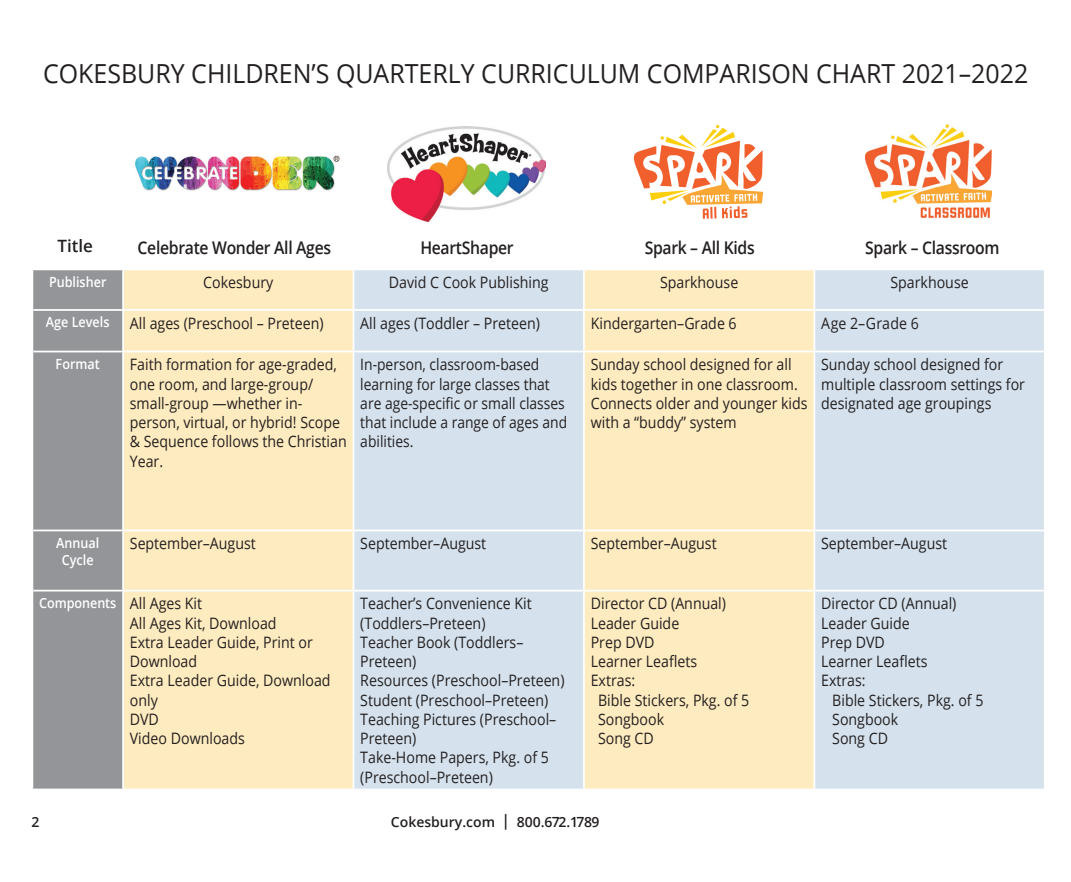
<style>
.page{position:relative;width:1071px;height:882px;background:#fff}
.page>*{position:absolute;margin:0;border:0;box-sizing:border-box;transform-origin:0 0}
.t1{font:26.25px "Open Sans";color:#231f20;scale:.95 1}
.t2{font:600 17.5px "Open Sans";letter-spacing:-.02em;color:#231f20;scale:.9 1}
.t3{font:600 16.97px "Open Sans";color:#231f20}
.White_Centered_Left{font:15.75px/19.2px "Open Sans";color:#231f20;scale:.9 1}
.White_Centered_Left-2{font:15.75px/19.2px "Open Sans";color:#231f20;scale:.88 1}
.White_Centered_Left-3{font:600 14px/17.5px "Open Sans";color:#fff;text-align:center;scale:.9 1}
.t4{font:600 14px "Open Sans";color:#231f20}
.s1{font-size:15.75px}
</style>
<div class="page">
<div style="left:33px;top:270px;width:89px;height:519px;background:#939598"></div>
<div style="left:124px;top:270px;width:229px;height:519px;background:#feebbf"></div>
<svg style="left:354px;top:270px;width:690px;height:519px;background:#e2e5dd"></svg>
<hr style="left:583px;top:270px;width:2px;height:39px;background:#fff">
<hr style="left:814px;top:270px;width:1px;height:39px;background:#fff">
<hr style="left:124px;top:309px;width:230px;height:2px;background:#fff">
<hr style="left:354px;top:309px;width:230px;height:2px;background:#fff">
<hr style="left:584px;top:309px;width:230px;height:2px;background:#fff">
<hr style="left:583px;top:311px;width:2px;height:40px;background:#fff">
<hr style="left:814px;top:309px;width:232px;height:2px;background:#fff">
<hr style="left:814px;top:311px;width:1px;height:40px;background:#fff">
<hr style="left:124px;top:351px;width:230px;height:1px;background:#fff">
<hr style="left:354px;top:351px;width:230px;height:1px;background:#fff">
<hr style="left:584px;top:351px;width:230px;height:1px;background:#fff">
<hr style="left:583px;top:352px;width:2px;height:178px;background:#fff">
<hr style="left:814px;top:351px;width:232px;height:1px;background:#fff">
<hr style="left:814px;top:352px;width:1px;height:178px;background:#fff">
<hr style="left:124px;top:530px;width:230px;height:1px;background:#fff">
<hr style="left:354px;top:530px;width:230px;height:1px;background:#fff">
<hr style="left:584px;top:530px;width:230px;height:1px;background:#fff">
<hr style="left:583px;top:531px;width:2px;height:59px;background:#fff">
<hr style="left:814px;top:530px;width:232px;height:1px;background:#fff">
<hr style="left:814px;top:531px;width:1px;height:59px;background:#fff">
<hr style="left:124px;top:590px;width:230px;height:2px;background:#fff">
<hr style="left:354px;top:590px;width:230px;height:2px;background:#fff">
<hr style="left:584px;top:590px;width:230px;height:2px;background:#fff">
<hr style="left:583px;top:592px;width:2px;height:197px;background:#fff">
<hr style="left:814px;top:590px;width:232px;height:2px;background:#fff">
<hr style="left:814px;top:592px;width:1px;height:197px;background:#fff">
<hr style="left:33px;top:309px;width:91px;height:2px;background:#fff">
<hr style="left:33px;top:351px;width:91px;height:1px;background:#fff">
<hr style="left:33px;top:530px;width:91px;height:1px;background:#fff">
<hr style="left:33px;top:590px;width:91px;height:2px;background:#fff">
<img style="left:135px;top:155px;width:205px;height:36px">
<img style="left:388px;top:126px;width:157px;height:95px">
<svg style="left:634px;top:125px;width:129px;height:94px"></svg>
<img style="left:866px;top:125px;width:126px;height:93px">
<p class="t1" style="left:43px;top:56px;width:1039px">COKESBURY CHILDREN’S QUARTERLY CURRICULUM COMPARISON CHART 2021–2022</p>
<p class="t3" style="left:57px;top:234px;width:37px">Title</p>
<p class="t2" style="left:138px;top:236px;width:217px">Celebrate Wonder All Ages</p>
<p class="t2" style="left:420px;top:236px;width:105px">HeartShaper</p>
<p class="t2" style="left:645px;top:236px;width:124px">Spark – All Kids</p>
<p class="t2" style="left:865px;top:236px;width:151px">Spark – Classroom</p>
<p class="White_Centered_Left-3" style="left:49px;top:273px;width:65px">Publisher</p>
<p class="White_Centered_Left" style="left:203px;top:273px;width:79px">Cokesbury</p>
<p class="White_Centered_Left" style="left:389px;top:273px;width:179px">David C Cook Publishing</p>
<p class="White_Centered_Left" style="left:660px;top:273px;width:88px">Sparkhouse</p>
<p class="White_Centered_Left" style="left:890px;top:273px;width:88px">Sparkhouse</p>
<p class="White_Centered_Left-3" style="left:46px;top:313px;width:72px">Age Levels</p>
<p class="White_Centered_Left" style="left:130px;top:313px;width:217px">All ages (Preschool – Preteen)</p>
<p class="White_Centered_Left" style="left:360px;top:313px;width:201px">All ages (Toddler – Preteen)</p>
<p class="White_Centered_Left" style="left:591px;top:313px;width:164px">Kindergarten–Grade 6</p>
<p class="White_Centered_Left" style="left:821px;top:313px;width:110px">Age 2–Grade 6</p>
<p class="White_Centered_Left-3" style="left:56px;top:355px;width:51px">Format</p>
<p class="White_Centered_Left" style="left:130px;top:355px;width:242px">Faith formation for age-graded, one room, and large-group/ small-group —whether in&shy;person, virtual, or hybrid! Scope &amp; Sequence follows the Christian<br>Year.</p>
<p class="White_Centered_Left-2" style="left:360px;top:355px;width:237px">In-person, classroom-based learning for large classes that are age-specific or small classes that include a range of ages and abilities.</p>
<p class="White_Centered_Left" style="left:591px;top:355px;width:242px">Sunday school designed for all kids together in one classroom.<br>Connects older and younger kids with a “buddy” system</p>
<p class="White_Centered_Left" style="left:821px;top:355px;width:228px">Sunday school designed for multiple classroom settings for designated age groupings</p>
<p class="White_Centered_Left-3" style="left:56px;top:534px;width:49px">Annual<br>Cycle</p>
<p class="White_Centered_Left" style="left:130px;top:534px;width:141px">September–August</p>
<p class="White_Centered_Left" style="left:360px;top:534px;width:141px">September–August</p>
<p class="White_Centered_Left" style="left:591px;top:534px;width:141px">September–August</p>
<p class="White_Centered_Left" style="left:821px;top:534px;width:141px">September–August</p>
<p class="White_Centered_Left-3" style="left:39px;top:594px;width:87px">Components</p>
<p class="White_Centered_Left" style="left:130px;top:594px;width:82px">All Ages Kit</p>
<p class="White_Centered_Left" style="left:130px;top:613px;width:165px">All Ages Kit, Download</p>
<p class="White_Centered_Left" style="left:130px;top:632px;width:205px">Extra Leader Guide, Print or<br>Download</p>
<p class="White_Centered_Left" style="left:130px;top:671px;width:225px">Extra Leader Guide, Download only</p>
<p class="White_Centered_Left" style="left:130px;top:709px;width:34px">DVD</p>
<p class="White_Centered_Left" style="left:130px;top:728px;width:129px">Video Downloads</p>
<p class="White_Centered_Left" style="left:360px;top:594px;width:192px">Teacher’s Convenience Kit (Toddlers–Preteen)</p>
<p class="White_Centered_Left" style="left:360px;top:632px;width:183px">Teacher Book (Toddlers–<br>Preteen)</p>
<p class="White_Centered_Left" style="left:360px;top:671px;width:228px">Resources (Preschool–Preteen)</p>
<p class="White_Centered_Left" style="left:360px;top:690px;width:210px">Student (Preschool–Preteen)</p>
<p class="White_Centered_Left" style="left:360px;top:709px;width:219px">Teaching Pictures (Preschool–<br>Preteen)</p>
<p class="White_Centered_Left" style="left:360px;top:748px;width:211px">Take-Home Papers, Pkg. of 5 (Preschool–Preteen)</p>
<p class="White_Centered_Left" style="left:591px;top:594px;width:152px">Director CD (Annual)</p>
<p class="White_Centered_Left" style="left:591px;top:613px;width:100px">Leader Guide</p>
<p class="White_Centered_Left" style="left:591px;top:632px;width:72px">Prep DVD</p>
<p class="White_Centered_Left" style="left:591px;top:651px;width:120px">Learner Leaflets</p>
<p class="White_Centered_Left" style="left:591px;top:671px;width:51px">Extras:</p>
<p class="White_Centered_Left" style="left:598px;top:690px;width:170px">Bible Stickers, Pkg. of 5</p>
<p class="White_Centered_Left" style="left:598px;top:709px;width:75px">Songbook</p>
<p class="White_Centered_Left" style="left:598px;top:728px;width:63px">Song CD</p>
<p class="White_Centered_Left" style="left:821px;top:594px;width:152px">Director CD (Annual)</p>
<p class="White_Centered_Left" style="left:821px;top:613px;width:100px">Leader Guide</p>
<p class="White_Centered_Left" style="left:821px;top:632px;width:72px">Prep DVD</p>
<p class="White_Centered_Left" style="left:821px;top:651px;width:120px">Learner Leaflets</p>
<p class="White_Centered_Left" style="left:821px;top:671px;width:51px">Extras:</p>
<p class="White_Centered_Left" style="left:832px;top:690px;width:170px">Bible Stickers, Pkg. of 5</p>
<p class="White_Centered_Left" style="left:832px;top:709px;width:75px">Songbook</p>
<p class="White_Centered_Left" style="left:832px;top:728px;width:63px">Song CD</p>
<p class="t4" style="left:32px;top:813px;width:9px">2</p>
<p class="t4" style="left:391px;top:813px;width:210px">Cokesbury.com <span class="s1">|</span> 800.672.1789</p>
</div>
